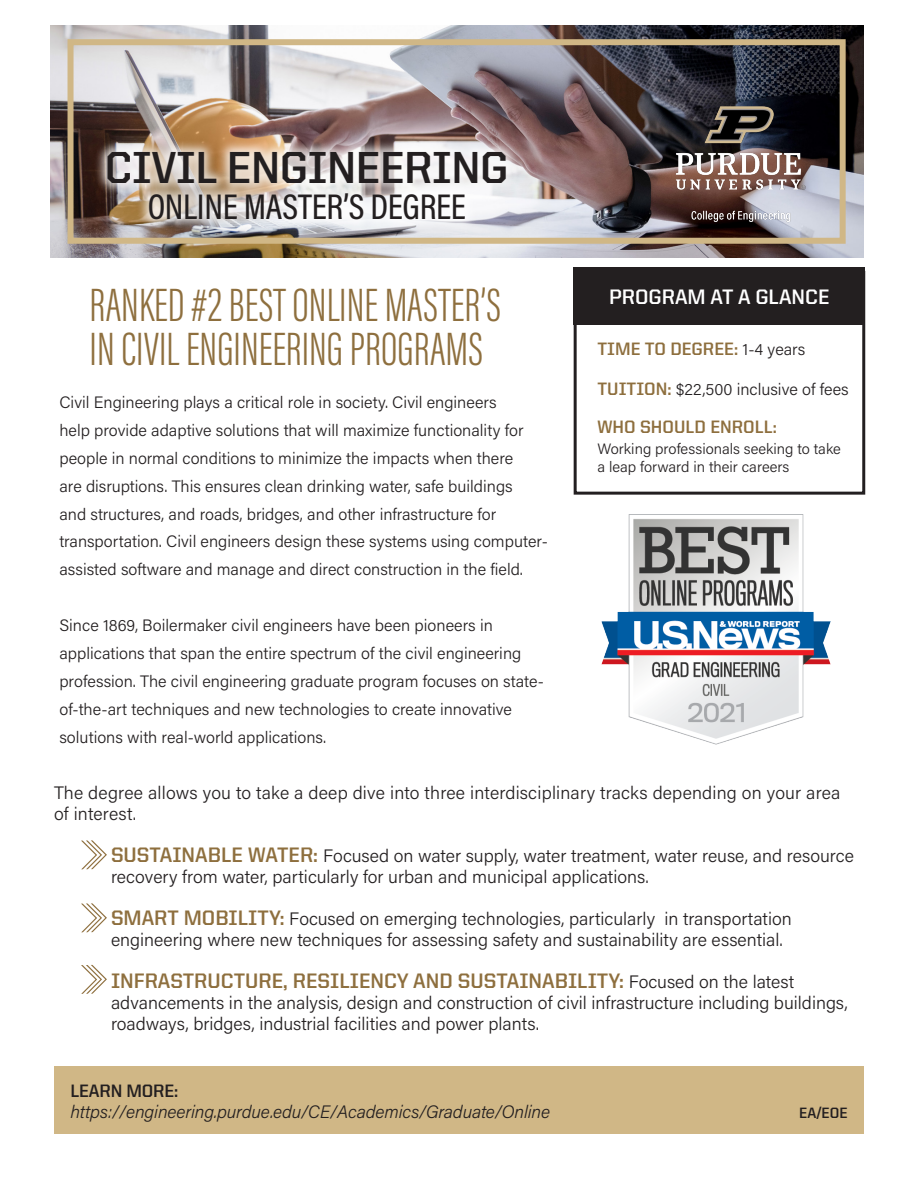
<style>
.page{position:relative;width:918px;height:1188px;background:#fff}
.page>*{position:absolute;margin:0;border:0;box-sizing:border-box;transform-origin:0 0}
.body{font:48.15px/43.8px "Acumin Variable Concept";color:#8e6f3e}
.t1{font:700 45px "United Sans Reg";letter-spacing:-.01em;color:#231f20}
.t2{font:500 36px "Acumin Pro Cond";letter-spacing:-.01em;color:#231f20}
.body-2{font:700 21px "United Sans Reg";color:#8e6f3e}
.t3{font:700 21px "United Sans Reg";color:#fff}
.body-3{font:300 18px/21px "Acumin Pro";color:#231f20}
.t4{font:18px "Acumin Variable Concept";letter-spacing:-.01em;color:#231f20}
.body-4{font:700 18px "United Sans Reg";color:#8e6f3e}
.subhead{font:700 18px "United Sans Reg";color:#8e6f3e}
.t5{font:700 18px "United Sans Reg";letter-spacing:-.01em;color:#231f20}
.body-5{font:300 16.5px/27.9px "Acumin Pro";color:#231f20}
.wine_text{font:300 15px/18px "Acumin Pro";color:#231f20}
.headings{font:700 15px "United Sans Reg";color:#231f20}
.s1{font-family:"Acumin Pro";font-weight:300;font-size:16.5px;color:#231f20}
.s2{font-family:"United Sans Reg";font-weight:700;font-size:18px;color:#8e6f3e}
.s3{font-family:"United Sans Reg";font-weight:700;font-size:21px;color:#8e6f3e}
.s4{font-family:"Acumin Pro";font-weight:300;font-size:18px;color:#231f20}
</style>
<div class="page">
<div style="left:54px;top:1066px;width:810px;height:68px;background:#d0b786"></div>
<div style="left:574px;top:268px;width:291px;height:57px;background:#231f20"></div>
<div style="left:574px;top:271px;width:291px;height:224px;border:3px solid #231f20"></div>
<img style="left:51px;top:26px;width:813px;height:231px">
<svg style="left:81px;top:840px;width:26px;height:29px"></svg>
<svg style="left:81px;top:903px;width:26px;height:29px"></svg>
<svg style="left:81px;top:965px;width:26px;height:29px"></svg>
<div style="left:68px;top:39px;width:778px;height:205px;border:6px solid #d0b786"></div>
<img style="left:651px;top:106px;width:175px;height:119px">
<div style="left:94px;top:139px;width:425px;height:93px;background:#fff;opacity:.75"></div>
<img style="left:602px;top:514px;width:229px;height:230px">
<p class="t1" style="left:105px;top:143px;width:405px">CIVIL ENGINEERING</p>
<p class="t2" style="left:148px;top:183px;width:319px">ONLINE MASTER’S DEGREE</p>
<p class="body" style="left:90px;top:280px;width:413px">RANKED #2 BEST ONLINE MASTER’S<br>IN CIVIL ENGINEERING PROGRAMS</p>
<p class="body-5" style="left:59px;top:387px;width:490px">Civil Engineering plays a critical role in society. Civil engineers<br>help provide adaptive solutions that will maximize functionality for people in normal conditions to minimize the impacts when there<br>are disruptions. This ensures clean drinking water, safe buildings<br>and structures, and roads, bridges, and other infrastructure for transportation. Civil engineers design these systems using computer&shy;assisted software and manage and direct construction in the field.</p>
<p class="body-5" style="left:59px;top:611px;width:486px">Since 1869, Boilermaker civil engineers have been pioneers in applications that span the entire spectrum of the civil engineering profession. The civil engineering graduate program focuses on state&shy;of-the-art techniques and new technologies to create innovative solutions with real-world applications.</p>
<p class="t3" style="left:609px;top:286px;width:222px">PROGRAM AT A GLANCE</p>
<p class="body-4" style="left:598px;top:339px;width:209px">TIME TO DEGREE: <span class="s1">1-4 years</span></p>
<p class="body-5" style="left:598px;top:375px;width:253px"><span class="s2">TUITION:</span> $22,500 inclusive of fees</p>
<p class="subhead" style="left:598px;top:416px;width:181px">WHO SHOULD ENROLL:</p>
<p class="wine_text" style="left:598px;top:439px;width:245px">Working professionals seeking to take a leap forward in their careers</p>
<p class="body-3" style="left:54px;top:781px;width:788px">The degree allows you to take a deep dive into three interdisciplinary tracks depending on your area of interest.</p>
<p class="body-3" style="left:111px;top:844px;width:744px"><span class="s3">SUSTAINABLE WATER:</span> Focused on water supply, water treatment, water reuse, and resource recovery from water, particularly for urban and municipal applications.</p>
<p class="body-3" style="left:111px;top:907px;width:682px"><span class="s3">SMART MOBILITY:</span> Focused on emerging technologies, particularly in transportation engineering where new techniques for assessing safety and sustainability are essential.</p>
<p class="body-2" style="left:111px;top:969px;width:685px">INFRASTRUCTURE, RESILIENCY AND SUSTAINABILITY: <span class="s4">Focused on the latest</span></p>
<p class="body-3" style="left:111px;top:991px;width:738px">advancements in the analysis, design and construction of civil infrastructure including buildings, roadways, bridges, industrial facilities and power plants.</p>
<p class="t5" style="left:70px;top:1081px;width:109px">LEARN MORE:</p>
<p class="t4" style="left:70px;top:1100px;width:481px">https://engineering.purdue.edu/CE/Academics/Graduate/Online</p>
<p class="headings" style="left:799px;top:1104px;width:50px">EA/EOE</p>
</div>
